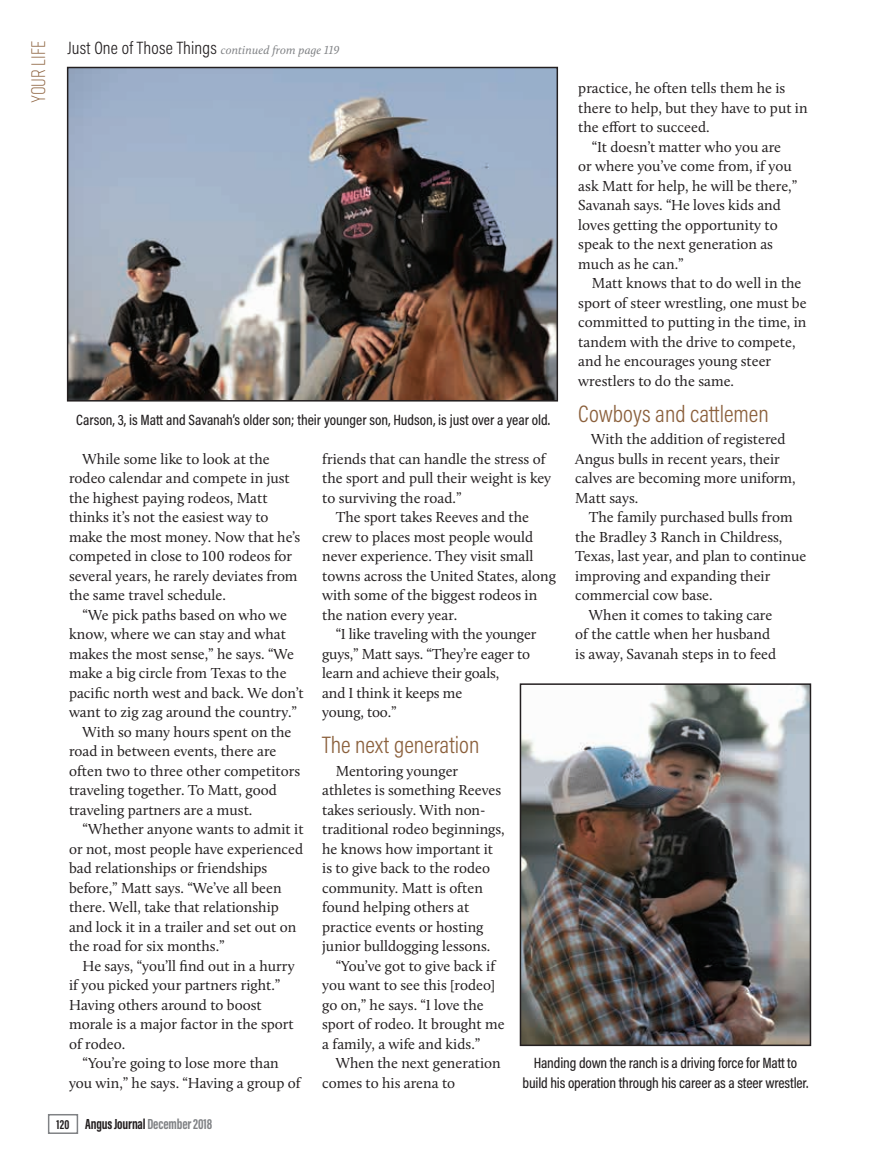
<style>
.page{position:relative;width:878px;height:1168px;background:#fff}
.page>*{position:absolute;margin:0;border:0;box-sizing:border-box;transform-origin:0 0}
.Subhead{font:300 24px "Acumin Pro Cond";color:#8b603c}
.t1{font:300 19.5px "Rift";color:#8b603c}
.Continued_From_line{font:300 18px "Acumin Pro Cond";letter-spacing:.01em;color:#231f20}
.Body_Text{font:15px/19.5px "Calluna";color:#231f20}
.Body_Text-2{font:500 15px/19.5px "Acumin Pro Cond";letter-spacing:-.01em;color:#231f20;text-align:center}
.t2{font:700 15px "Acumin Pro Extra Cond";letter-spacing:-.01em;color:#231f20}
.s1{font-family:"Calluna";font-weight:400;font-style:italic;font-size:12px;color:#808285}
.s2{font-size:13.5px}
.s3{color:#808285}
</style>
<div class="page">
<img style="left:70px;top:70px;width:485px;height:328px">
<div style="left:67px;top:67px;width:491px;height:334px;border:2px solid #231f20"></div>
<img style="left:522px;top:686px;width:286px;height:357px">
<div style="left:519px;top:683px;width:292px;height:363px;border:2px solid #231f20"></div>
<div style="left:48px;top:1114px;width:30px;height:20px;border:2px solid #808285"></div>
<h2 class="t1" style="left:25px;top:103px;width:64px;rotate:-90deg">Your Life</h2>
<p class="Continued_From_line" style="left:68px;top:36px;width:273px">Just One of Those Things <span class="s1">continued from page 119</span></p>
<p class="Body_Text" style="left:578px;top:78px;width:231px">practice, he often tells them he is there to help, but they have to put in the effort to succeed.</p>
<p class="Body_Text" style="left:578px;top:137px;width:220px;text-indent:14px">“It doesn’t matter who you are or where you’ve come from, if you ask Matt for help, he will be there,”<br>Savanah says. “He loves kids and loves getting the opportunity to speak to the next generation as much as he can.”</p>
<p class="Body_Text" style="left:578px;top:273px;width:230px;text-indent:14px">Matt knows that to do well in the sport of steer wrestling, one must be committed to putting in the time, in tandem with the drive to compete, and he encourages young steer wrestlers to do the same.</p>
<p class="Subhead" style="left:578px;top:398px;width:192px">Cowboys and cattlemen</p>
<p class="Body_Text" style="left:575px;top:429px;width:222px;text-indent:16px">With the addition of registered<br>Angus bulls in recent years, their calves are becoming more uniform,<br>Matt says.</p>
<p class="Body_Text" style="left:575px;top:507px;width:232px;text-indent:14px">The family purchased bulls from the Bradley 3 Ranch in Childress,<br>Texas, last year, and plan to continue improving and expanding their commercial cow base.</p>
<p class="Body_Text" style="left:575px;top:605px;width:202px;text-indent:14px">When it comes to taking care of the cattle when her husband is away, Savanah steps in to feed</p>
<p class="Body_Text-2" style="left:76px;top:409px;width:475px">Carson, 3, is Matt and Savanah’s older son; their younger son, Hudson, is just over a year old.</p>
<p class="Body_Text" style="left:69px;top:449px;width:233px;text-indent:14px">While some like to look at the rodeo calendar and compete in just the highest paying rodeos, Matt thinks it’s not the easiest way to make the most money. Now that he’s competed in close to 100 rodeos for several years, he rarely deviates from the same travel schedule.</p>
<p class="Body_Text" style="left:69px;top:605px;width:236px;text-indent:14px">“We pick paths based on who we know, where we can stay and what makes the most sense,” he says. “We make a big circle from Texas to the pacific north west and back. We don’t want to zig zag around the country.”</p>
<p class="Body_Text" style="left:69px;top:722px;width:233px;text-indent:14px">With so many hours spent on the road in between events, there are often two to three other competitors traveling together. To Matt, good traveling partners are a must.</p>
<p class="Body_Text" style="left:69px;top:819px;width:236px;text-indent:14px">“Whether anyone wants to admit it or not, most people have experienced bad relationships or friendships before,” Matt says. “We’ve all been there. Well, take that relationship and lock it in a trailer and set out on the road for six months.”</p>
<p class="Body_Text" style="left:69px;top:956px;width:227px;text-indent:14px">He says, “you’ll find out in a hurry if you picked your partners right.”<br>Having others around to boost morale is a major factor in the sport of rodeo.</p>
<p class="Body_Text" style="left:69px;top:1053px;width:233px;text-align:center">“You’re going to lose more than<br>you win,” he says. “Having a group of</p>
<p class="Body_Text" style="left:322px;top:449px;width:230px">friends that can handle the stress of the sport and pull their weight is key to surviving the road.”</p>
<p class="Body_Text" style="left:322px;top:507px;width:235px;text-indent:14px">The sport takes Reeves and the crew to places most people would never experience. They visit small towns across the United States, along with some of the biggest rodeos in the nation every year.</p>
<p class="Body_Text" style="left:322px;top:624px;width:216px;text-indent:14px">“I like traveling with the younger guys,” Matt says. “They’re eager to learn and achieve their goals,<br>and I think it keeps me<br>young, too.”</p>
<p class="Subhead" style="left:322px;top:729px;width:159px">The next generation</p>
<p class="Body_Text" style="left:322px;top:761px;width:184px;text-indent:14px">Mentoring younger athletes is something Reeves takes seriously. With non&shy;traditional rodeo beginnings, he knows how important it is to give back to the rodeo community. Matt is often found helping others at practice events or hosting junior bulldogging lessons.</p>
<p class="Body_Text" style="left:322px;top:956px;width:184px;text-indent:14px">“You’ve got to give back if you want to see this [rodeo] go on,” he says. “I love the sport of rodeo. It brought me a family, a wife and kids.”</p>
<p class="Body_Text" style="left:322px;top:1053px;width:180px;text-indent:14px">When the next generation comes to his arena to</p>
<p class="Body_Text-2" style="left:522px;top:1053px;width:287px">Handing down the ranch is a driving force for Matt to build his operation through his career as a steer wrestler.</p>
<p class="t2" style="left:57px;top:1115px;width:157px"><span class="s2">120</span> Angus Journal <span class="s3">December 2018</span></p>
</div>
